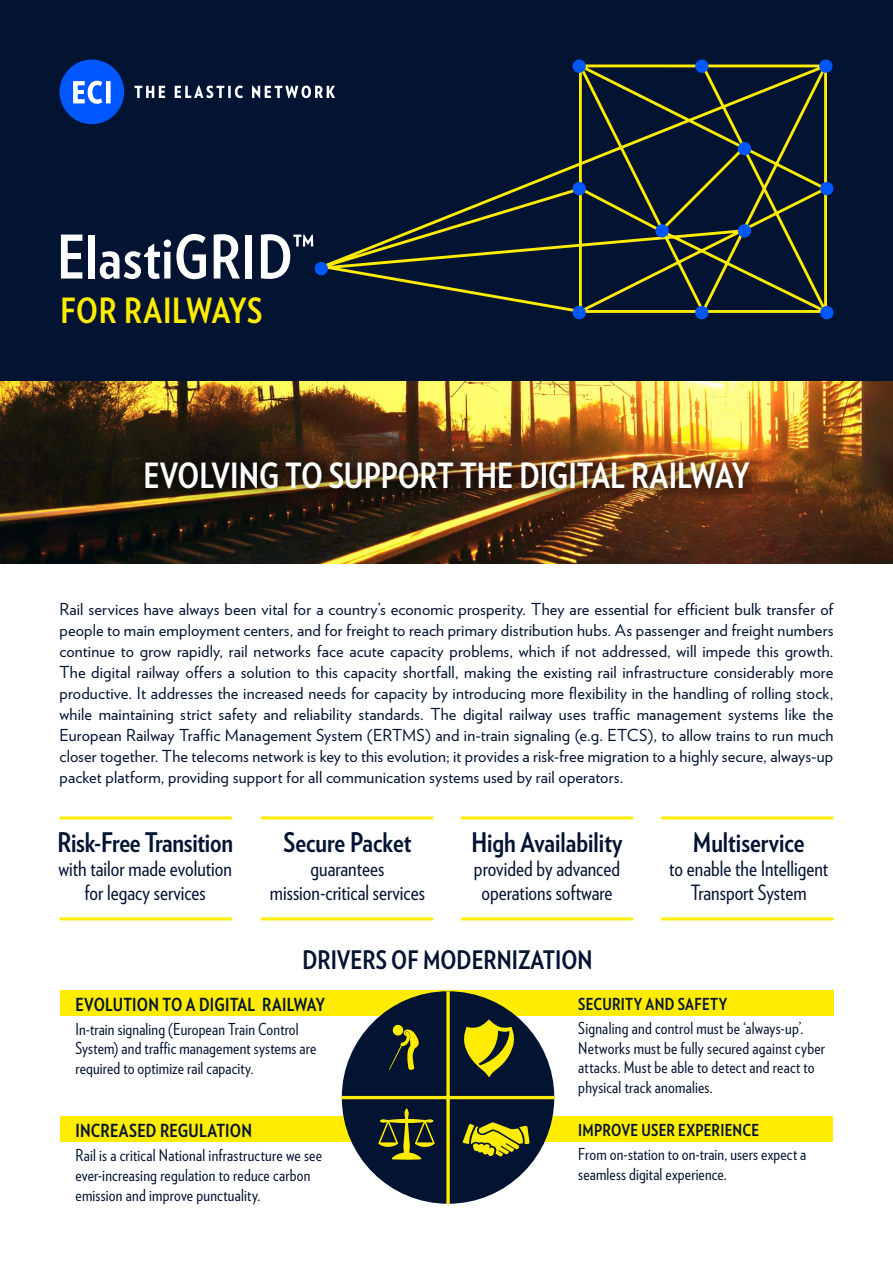
<style>
.page{position:relative;width:893px;height:1263px;background:#fff}
.page>*{position:absolute;margin:0;border:0;box-sizing:border-box;transform-origin:0 0}
.t1{font:700 60px "Verlag Condensed";letter-spacing:.01em;color:#fff}
.t2{font:700 34.65px "Verlag Condensed";color:#fff}
.t3{font:700 34.65px "Verlag Condensed";letter-spacing:.01em;color:#ffec00}
.t4{font:700 27px "Verlag Condensed";color:#031432}
.t5{font:700 25.5px "Verlag Condensed";color:#031432}
.t6{font:21px/24px "Verlag Condensed";color:#031432;text-align:center}
.t7{font:700 18px "Verlag Condensed";letter-spacing:.015em;color:#031432}
.t8{font:16.5px/21px "Verlag";letter-spacing:.005em;color:#031432;text-align:justify}
.t9{font:16.5px/19.8px "Verlag Condensed";letter-spacing:.01em;color:#031432}
.t10{font:700 16.5px "Verlag Condensed";letter-spacing:.015em;color:#031432}
</style>
<div class="page">
<div style="left:0;top:0;width:893px;height:382px;background:#031432"></div>
<img style="left:0;top:382px;width:893px;height:181px">
<svg style="left:134px;top:86px;width:183px;height:12px"></svg>
<div style="left:60px;top:60px;width:64px;height:64px;background:#0057ff;border-radius:50%"></div>
<svg style="left:73px;top:81px;width:38px;height:23px"></svg>
<svg style="left:317px;top:64px;width:511px;height:249px"></svg>
<svg style="left:694px;top:306px;width:15px;height:13px"></svg>
<svg style="left:694px;top:60px;width:15px;height:13px"></svg>
<svg style="left:654px;top:224px;width:16px;height:13px"></svg>
<svg style="left:737px;top:224px;width:15px;height:13px"></svg>
<svg style="left:314px;top:262px;width:15px;height:13px"></svg>
<svg style="left:572px;top:60px;width:15px;height:13px"></svg>
<svg style="left:818px;top:60px;width:15px;height:13px"></svg>
<svg style="left:737px;top:142px;width:15px;height:13px"></svg>
<svg style="left:572px;top:306px;width:15px;height:13px"></svg>
<svg style="left:819px;top:306px;width:15px;height:13px"></svg>
<svg style="left:572px;top:182px;width:15px;height:13px"></svg>
<svg style="left:819px;top:182px;width:15px;height:13px"></svg>
<img style="left:134px;top:451px;width:631px;height:54px">
<div style="left:60px;top:991px;width:773px;height:25px;background:#ffec00"></div>
<div style="left:60px;top:1116px;width:772px;height:25px;background:#ffec00"></div>
<hr style="left:60px;top:917px;width:172px;height:3px;background:#ffec00">
<hr style="left:261px;top:917px;width:172px;height:3px;background:#ffec00">
<hr style="left:461px;top:917px;width:172px;height:3px;background:#ffec00">
<hr style="left:661px;top:917px;width:172px;height:3px;background:#ffec00">
<hr style="left:60px;top:816px;width:172px;height:3px;background:#ffec00">
<hr style="left:261px;top:816px;width:172px;height:3px;background:#ffec00">
<hr style="left:461px;top:816px;width:172px;height:3px;background:#ffec00">
<hr style="left:661px;top:816px;width:172px;height:3px;background:#ffec00">
<div style="left:342px;top:991px;width:212px;height:213px;background:#031432;border-radius:50%"></div>
<hr style="left:342px;top:1096px;width:212px;height:3px;background:#ffec00">
<svg style="left:446px;top:991px;width:4px;height:213px"></svg>
<svg style="left:389px;top:1024px;width:30px;height:46px"></svg>
<svg style="left:378px;top:1108px;width:57px;height:52px"></svg>
<svg style="left:464px;top:1019px;width:50px;height:58px"></svg>
<svg style="left:462px;top:1122px;width:67px;height:34px"></svg>
<h1 class="t1" style="left:57px;top:212px;width:259px">ELASTIGRI DTM</h1>
<h2 class="t3" style="left:61px;top:285px;width:203px">FOR RAILWAYS</h2>
<h2 class="t2" style="left:143px;top:450px;width:466px">EVOLVING TO SUPPORT THE DIGITAL</h2>
<h2 class="t2" style="left:631px;top:450px;width:18px">RAILWAY</h2>
<p class="t8" style="left:60px;top:597px;width:775px">Rail services have always been vital for a countrys’ economic prosperity. They are essential for efficient bulk transfer of people to main employment centers, and for freight to reach primary distribution hubs. As passenger and freight numbers continue to grow rapidly, rail networks face acute capacity problems, which if not addressed, will impede this growth.<br>The digital railway offers a solution to this capacity shortfall, making the existing rail infrastructure considerably more productive It. addresses the increased needs for capacity by introducing more flexibility in the handling of rolling stock, while maintaining strict safety and reliability standards. The digital railway uses traffic management systems like the European Railway Traffic Management System (ERTMS) and in-train signaling .g.e( ETCS t o,) allow trains to run much closer together. The telecoms network is key to this evolution; it provides a risk-free migration to a highly secure, always-up packet platform, providing support for all communication systems used by rail operators.</p>
<h3 class="t4" style="left:57px;top:822px;width:177px">RISK-FREE TRANSITION</h3>
<p class="t6" style="left:59px;top:855px;width:175px">with tailor made evolution for legacy services</p>
<h3 class="t4" style="left:283px;top:822px;width:130px">SECURE PACKET</h3>
<p class="t6" style="left:270px;top:855px;width:156px">guarantees mission-critical services</p>
<h3 class="t4" style="left:471px;top:822px;width:153px">HIGH AVAILABILITY</h3>
<p class="t6" style="left:474px;top:855px;width:148px">provided by advanced operations software</p>
<h3 class="t5" style="left:302px;top:941px;width:73px">DRIVERS</h3>
<h3 class="t5" style="left:391px;top:941px;width:203px">OF MODERNIZATION</h3>
<h3 class="t4" style="left:693px;top:822px;width:113px">MULTISERVICE</h3>
<p class="t6" style="left:669px;top:855px;width:161px">to enable the Intelligent<br>Transport System</p>
<p class="t7" style="left:75px;top:991px;width:251px">EVOLUTION TO A DIGITAL RAILWAY</p>
<p class="t9" style="left:75px;top:1018px;width:242px">In-train signaling (European Train Control<br>System) and traffic management systems are required to optimize rail capacity.</p>
<p class="t7" style="left:75px;top:1117px;width:72px">INCREASED</p>
<p class="t9" style="left:75px;top:1144px;width:248px">Rail ais critical National infrastructure we see ever-increasing regulation to reduce carbon emission and improve punctuality.</p>
<p class="t7" style="left:160px;top:1117px;width:11px">REGU</p>
<p class="t7" style="left:199px;top:1117px;width:52px">LATION</p>
<p class="t10" style="left:578px;top:992px;width:87px">SECURITYAND</p>
<p class="t9" style="left:578px;top:1017px;width:248px">Signaling and control must be ‘always-up.‘ Networks must be fully secured against cyber attacks. Must be able to detect and react to physical track anomalies.</p>
<p class="t10" style="left:641px;top:1118px;width:117px">USEREXPERIENCE</p>
<p class="t10" style="left:678px;top:992px;width:51px">SAFETY</p>
<p class="t10" style="left:578px;top:1118px;width:53px">IMP ROVE</p>
<p class="t9" style="left:578px;top:1143px;width:230px">From on-station to on-train, users expect a seamless digital experience.</p>
</div>
